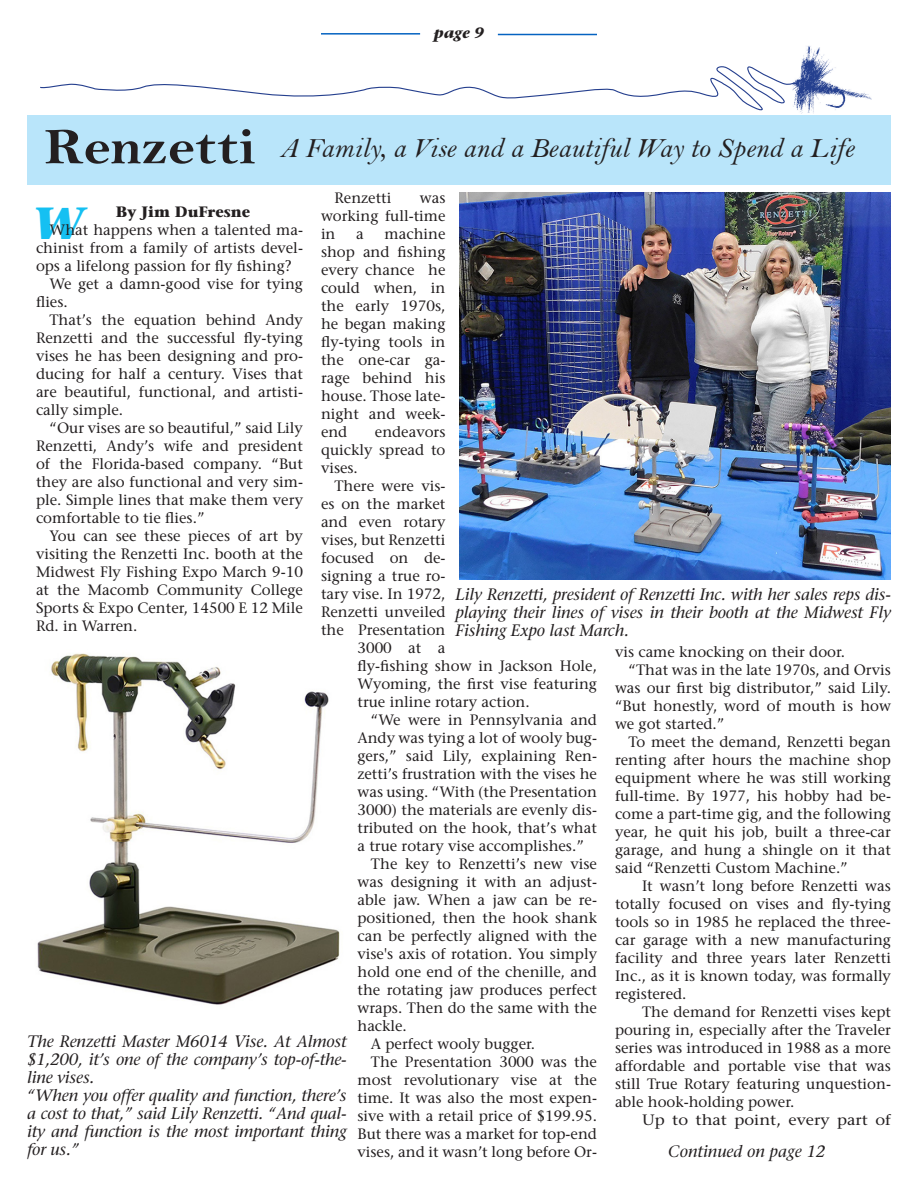
<style>
.page{position:relative;width:918px;height:1188px;background:#fff}
.page>*{position:absolute;margin:0;border:0;box-sizing:border-box;transform-origin:0 0}
.t1{font:51.3px "Bell MT Bold";color:#231f20;scale:1.11 1}
.t2{font:italic 700 45px "Stone Serif";color:#15c0f2}
.t3{font:28.5px "Bell MT Italic";color:#231f20}
.t4{font:italic 16.5px/18px "Stone Serif";letter-spacing:-.01em;color:#231f20;text-align:justify}
.t5{font:15px/18px "Stone Serif";color:#231f20;text-align:justify}
.t6{font:15px "Stone Serif";color:#231f20;scale:1.1 1}
.t7{font:700 15px "Stone Serif";color:#231f20}
.t8{font:italic 700 15px "Stone Serif";color:#231f20}
</style>
<div class="page">
<div style="left:27px;top:115px;width:864px;height:69px;background:#b9e5fa"></div>
<hr style="left:321px;top:33px;width:99px;height:2px;background:#0563c1">
<hr style="left:498px;top:34px;width:99px;height:1px;background:#0563c1">
<img style="left:796px;top:46px;width:75px;height:67px">
<svg style="left:40px;top:66px;width:756px;height:45px"></svg>
<img style="left:459px;top:192px;width:432px;height:388px">
<img style="left:37px;top:653px;width:303px;height:352px">
<p class="t8" style="left:434px;top:23px;width:52px">page 9</p>
<p class="t1" style="left:44px;top:116px;width:192px">Renzetti</p>
<p class="t3" style="left:280px;top:131px;width:576px">A Family, a Vise and a Beautiful Way to Spend a Life</p>
<p class="t5" style="left:334px;top:189px;width:58px">Renzetti</p>
<p class="t5" style="left:321px;top:189px;width:126px;text-indent:99px">was working full-time in</p>
<p class="t7" style="left:116px;top:202px;width:136px">By Jim DuFresne</p>
<p class="t5" style="left:36px;top:220px;width:269px;text-indent:14px">What happens when a talented ma&shy;chinist from a family of artists devel&shy;ops a lifelong passion for fly fishing?</p>
<p class="t5" style="left:36px;top:274px;width:269px;text-indent:14px">We get a damn-good vise for tying flies.</p>
<p class="t5" style="left:36px;top:310px;width:269px;text-indent:14px">That’s the equation behind Andy Renzetti and the successful fly-tying vises he has been designing and pro&shy;ducing for half a century. Vises that are beautiful, functional, and artisti&shy;cally simple.</p>
<p class="t5" style="left:36px;top:418px;width:269px;text-indent:14px">“Our vises are so beautiful,” said Lily Renzetti, Andy’s wife and president of the Florida-based company. “But they are also functional and very sim&shy;ple. Simple lines that make them very comfortable to tie flies.”</p>
<p class="t5" style="left:36px;top:526px;width:269px;text-indent:14px">You can see these pieces of art by visiting the Renzetti Inc. booth at the Midwest Fly Fishing Expo March 9-10 at the Macomb Community College Sports &amp; Expo Center, 14500 E 12 Mile Rd. in Warren.</p>
<p class="t2" style="left:31px;top:195px;width:55px">W</p>
<p class="t5" style="left:321px;top:225px;width:126px;text-indent:64px">machine shop and fishing every chance he could when, in the early 1970s, he began making fly-tying tools in the one-car ga&shy;rage behind his house. Those late&shy;night and week&shy;end</p>
<p class="t5" style="left:356px;top:225px;width:9px">a</p>
<p class="t5" style="left:321px;top:423px;width:126px;text-indent:54px">endeavors quickly spread to vises.</p>
<p class="t5" style="left:334px;top:477px;width:113px">There were vis-</p>
<p class="t5" style="left:321px;top:495px;width:126px">es on the market</p>
<p class="t5" style="left:321px;top:513px;width:126px">and even rotary</p>
<p class="t5" style="left:321px;top:531px;width:126px">vises, but Renzetti</p>
<p class="t5" style="left:321px;top:549px;width:126px">focused on de-</p>
<p class="t5" style="left:321px;top:567px;width:126px">signing a true ro-</p>
<p class="t5" style="left:321px;top:585px;width:126px">tary vise. In 1972,</p>
<p class="t5" style="left:321px;top:603px;width:126px">Renzetti unveiled</p>
<p class="t5" style="left:321px;top:621px;width:126px">the Presentation</p>
<p class="t5" style="left:357px;top:639px;width:90px">3000 at a</p>
<p class="t5" style="left:357px;top:657px;width:241px">fly-fishing show in Jackson Hole,</p>
<p class="t5" style="left:357px;top:675px;width:241px">Wyoming, the first vise featuring</p>
<p class="t5" style="left:357px;top:693px;width:174px">true inline rotary action.</p>
<p class="t5" style="left:357px;top:711px;width:241px;text-indent:14px">“We were in Pennsylvania and Andy was tying a lot of wooly bug&shy;gers,” said Lily, explaining Ren&shy;zetti’s frustration with the vises he was using. “With (the Presentation 3000) the materials are evenly dis&shy;tributed on the hook, that’s what a true rotary vise accomplishes.”</p>
<p class="t5" style="left:357px;top:855px;width:241px;text-indent:14px">The key to Renzetti’s new vise was designing it with an adjust&shy;able jaw. When a jaw can be re&shy;positioned, then the hook shank can be perfectly aligned with the vise's axis of rotation. You simply hold one end of the chenille, and the rotating jaw produces perfect wraps. Then do the same with the hackle.</p>
<p class="t5" style="left:371px;top:1035px;width:166px">A perfect wooly bugger.</p>
<p class="t5" style="left:357px;top:1053px;width:241px;text-indent:14px">The Presentation 3000 was the most revolutionary vise at the time. It was also the most expen&shy;sive with a retail price of $199.95.<br>But there was a market for top-end vises, and it wasn’t long before Or-</p>
<p class="t4" style="left:455px;top:585px;width:437px">Lily Renzetti, president of Renzetti Inc. with her sales reps dis&shy;playing their lines of vises in their booth at the Midwest Fly Fishing Expo last March.</p>
<p class="t5" style="left:615px;top:643px;width:232px">vis came knocking on their door.</p>
<p class="t5" style="left:615px;top:661px;width:278px;text-indent:14px">“That was in the late 1970s, and Orvis was our first big distributor,” said Lily. “But honestly, word of mouth is how we got started.”</p>
<p class="t5" style="left:615px;top:733px;width:278px;text-indent:14px">To meet the demand, Renzetti began renting after hours the machine shop equipment where he was still working full-time. By 1977, his hobby had be&shy;come a part-time gig, and the following year, he quit his job, built a three-car garage, and hung a shingle on it that said “Renzetti Custom Machine.”</p>
<p class="t5" style="left:615px;top:877px;width:278px;text-indent:27px">It wasn’t long before Renzetti was totally focused on vises and fly-tying tools so in 1985 he replaced the three&shy;car garage with a new manufacturing facility and three years later Renzetti Inc., as it is known today, was formally registered.</p>
<p class="t5" style="left:615px;top:1003px;width:278px;text-indent:27px">The demand for Renzetti vises kept pouring in, especially after the Traveler series was introduced in 1988 as a more affordable and portable vise that was still True Rotary featuring unquestion&shy;able hook-holding power.</p>
<p class="t6" style="left:642px;top:1110px;width:228px">Up to that point, every part of</p>
<p class="t4" style="left:27px;top:1032px;width:321px">The Renzetti Master M6014 Vise. At Almost $1,200, it’s one of the company’s top-of-the&shy;line vises.</p>
<p class="t4" style="left:27px;top:1086px;width:321px">“When you offer quality and function, there’s a cost to that,” said Lily Renzetti. “And qual&shy;ity and function is the most important thing for us.”</p>
<p class="t4" style="left:668px;top:1142px;width:159px">Continued on page 12</p>
</div>
